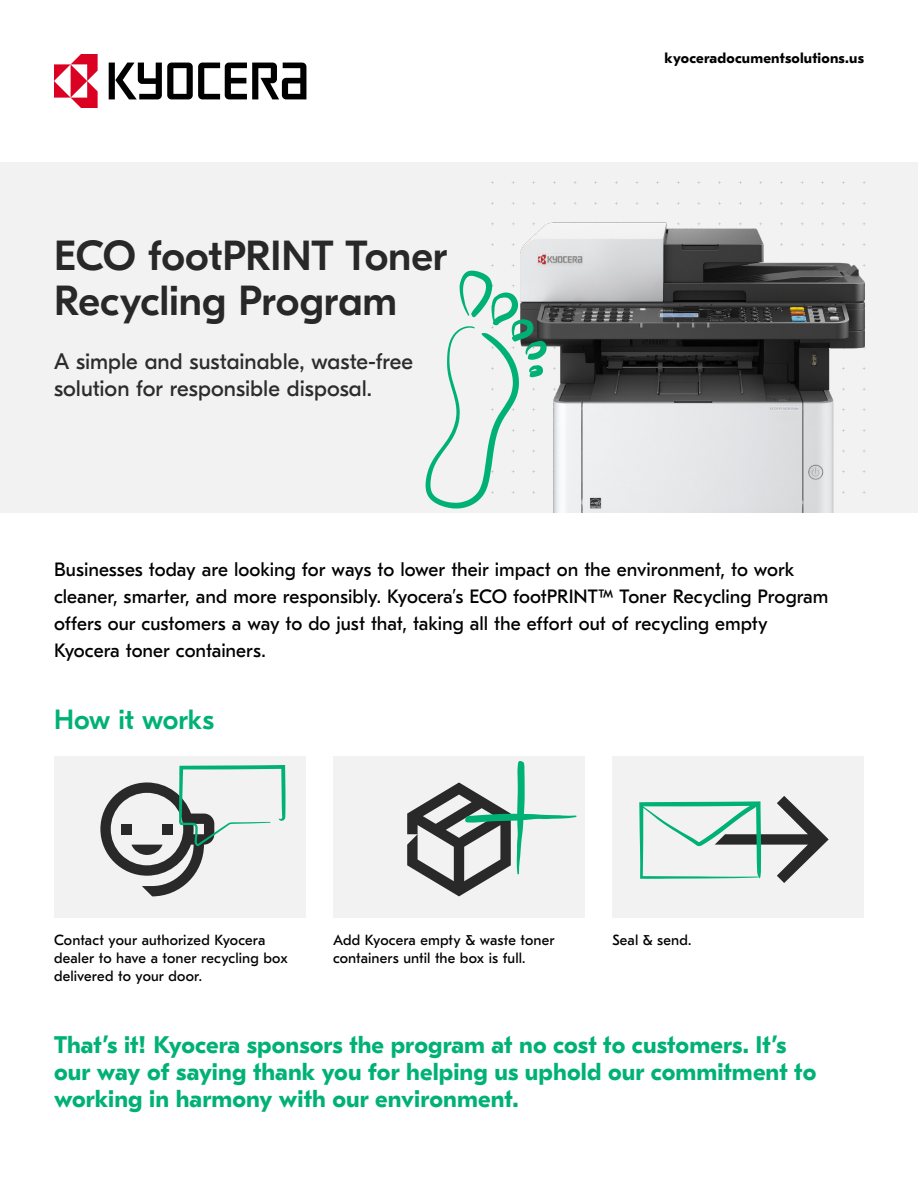
<style>
.page{position:relative;width:918px;height:1188px;background:#fff}
.page>*{position:absolute;margin:0;border:0;box-sizing:border-box;transform-origin:0 0}
.t1{font:500 42px/45px "GT Eesti Pro Display";letter-spacing:-.005em;color:#282828}
.t2{font:500 27.75px "GT Eesti Pro Display";letter-spacing:-.005em;color:#00b176}
.t3{font:700 24px/27px "GT Eesti Pro Text";letter-spacing:.005em;color:#00b176}
.t4{font:22.5px/27px "GT Eesti Pro Display";color:#2d2b2b}
.t5{font:19.35px/27px "GT Eesti Pro Text";color:#000}
.t6{font:14.7px/18px "GT Eesti Pro Text";letter-spacing:.01em;color:#000}
.t7{font:700 14.7px "GT Eesti Pro Text";letter-spacing:.01em;color:#000}
</style>
<div class="page">
<svg style="left:109px;top:63px;width:197px;height:36px"></svg>
<svg style="left:54px;top:54px;width:44px;height:54px"></svg>
<div style="left:0;top:162px;width:918px;height:351px;background:#f2f2f2"></div>
<img style="left:520px;top:222px;width:346px;height:291px">
<svg style="left:426px;top:264px;width:121px;height:245px"></svg>
<div style="left:54px;top:756px;width:252px;height:162px;background:#f2f2f2"></div>
<div style="left:333px;top:756px;width:252px;height:162px;background:#f2f2f2"></div>
<div style="left:612px;top:756px;width:252px;height:162px;background:#f2f2f2"></div>
<svg style="left:100px;top:765px;width:186px;height:131px"></svg>
<svg style="left:407px;top:761px;width:169px;height:135px"></svg>
<svg style="left:639px;top:796px;width:190px;height:87px"></svg>
<h1 class="t1" style="left:54px;top:234px;width:395px">ECO footPRINT Toner<br>Recycling Program</h1>
<p class="t4" style="left:54px;top:348px;width:361px">A simple and sustainable, waste-free solution for responsible disposal.</p>
<p class="t7" style="left:665px;top:50px;width:201px">kyoceradocumentsolutions.us</p>
<p class="t5" style="left:54px;top:556px;width:776px">Businesses today are looking for ways to lower their impact on the environment, to work cleaner, smarter, and more responsibly. Kyocera’s ECO footPRINT™ Toner Recycling Program offers our customers a way to do just that, taking all the effort out of recycling empty Kyocera toner containers.</p>
<h2 class="t2" style="left:54px;top:705px;width:162px">How it works</h2>
<p class="t6" style="left:54px;top:931px;width:235px">Contact your authorized Kyocera dealer to have a toner recycling box delivered to your door.</p>
<p class="t6" style="left:333px;top:931px;width:223px">Add Kyocera empty &amp; waste toner containers until the box is full.</p>
<p class="t6" style="left:612px;top:931px;width:81px">Seal &amp; send.</p>
<p class="t3" style="left:54px;top:1032px;width:764px">That’s it! Kyocera sponsors the program at no cost to customers. It’s our way of saying thank you for helping us uphold our commitment to working in harmony with our environment.</p>
</div>
